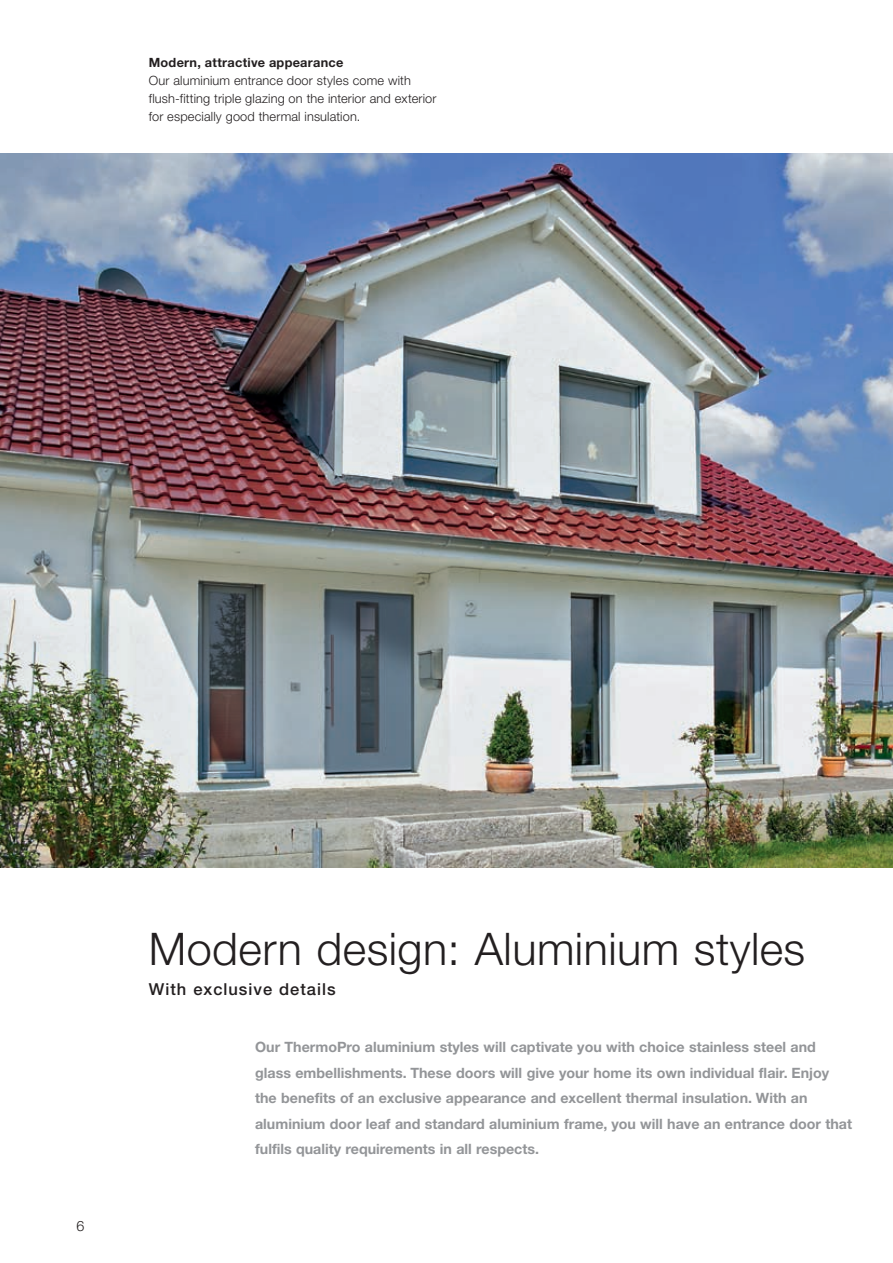
<style>
.page{position:relative;width:893px;height:1263px;background:#fff}
.page>*{position:absolute;margin:0;border:0;box-sizing:border-box;transform-origin:0 0}
.t1{font:300 45px "Hoermann Helvetica Neue";letter-spacing:.01em;color:#231f20}
.t2{font:500 16.5px "Hoermann Helvetica Neue";letter-spacing:.06em;color:#231f20}
.t3{font:700 14.25px/25.5px "Hoermann Helvetica Neue";color:#939598}
.t4{font:300 14.25px "Hoermann Helvetica Neue";color:#231f20}
.t5{font:300 12.75px/18px "Hoermann Helvetica Neue";letter-spacing:.015em;color:#231f20}
.t6{font:700 12.75px "Hoermann Helvetica Neue";letter-spacing:.025em;color:#231f20}
</style>
<div class="page">
<img style="left:0;top:153px;width:893px;height:714px">
<p class="t6" style="left:149px;top:54px;width:196px">Modern, attractive appearance</p>
<p class="t5" style="left:149px;top:71px;width:289px">Our aluminium entrance door styles come with flush-fitting triple glazing on the interior and exterior for especially good thermal insulation.</p>
<p class="t4" style="left:77px;top:1215px;width:9px">6</p>
<h1 class="t1" style="left:149px;top:917px;width:658px">Modern design: Aluminium styles</h1>
<p class="t2" style="left:149px;top:977px;width:188px">With exclusive details</p>
<p class="t3" style="left:255px;top:1033px;width:598px">Our ThermoPro aluminium styles will captivate you with choice stainless steel and glass embellishments. These doors will give your home its own individual flair. Enjoy the benefits of an exclusive appearance and excellent thermal insulation. With an aluminium door leaf and standard aluminium frame, you will have an entrance door that fulfils quality requirements in all respects.</p>
</div>
